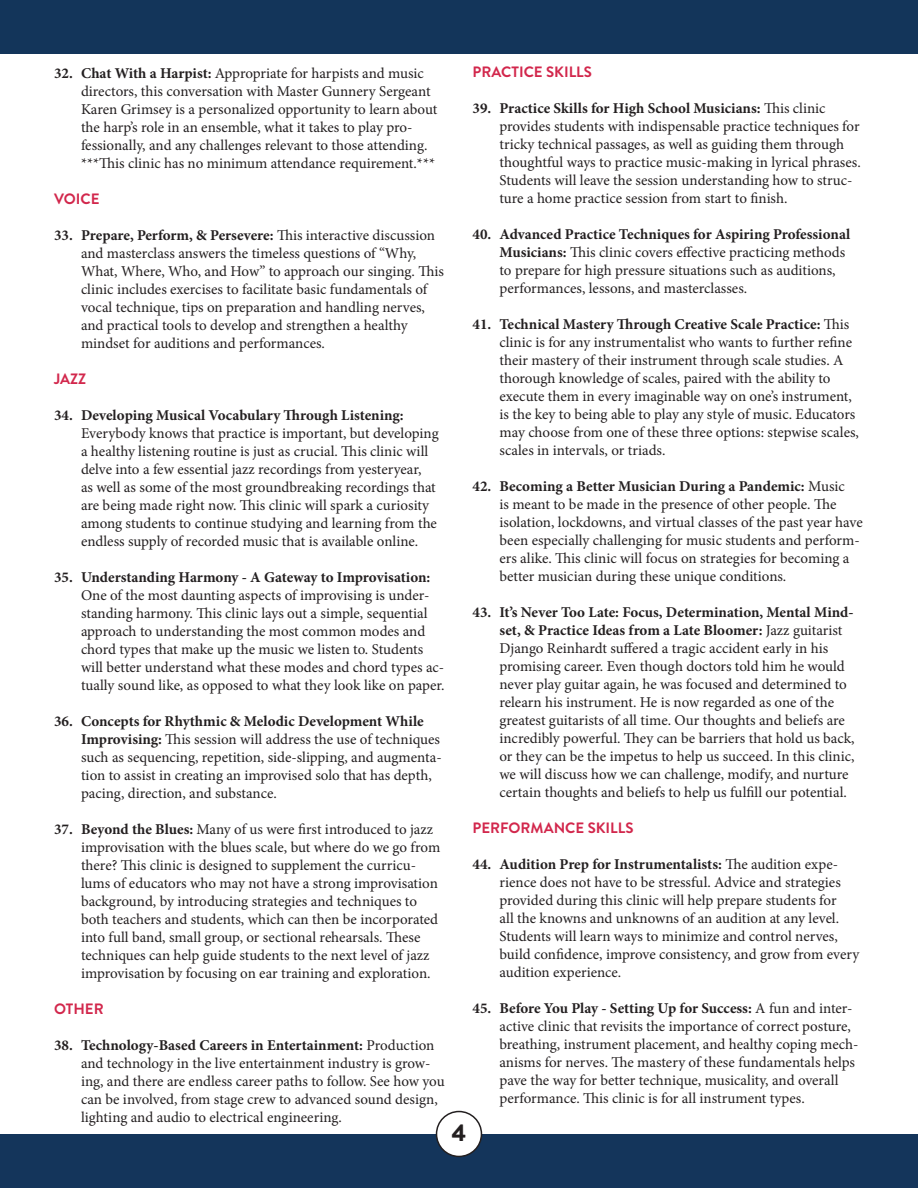
<style>
.page{position:relative;width:918px;height:1188px;background:#fff}
.page>*{position:absolute;margin:0;border:0;box-sizing:border-box;transform-origin:0 0}
.t1{font:900 24px "Brandon Grotesque";color:#231f20}
.t2{font:15px/18px "Minion Pro";color:#231f20}
.t3{font:700 15px "Brandon Grotesque";color:#d2274c}
.s1{font-weight:700}
</style>
<div class="page">
<div style="left:0;top:1134px;width:918px;height:54px;background:#14355b"></div>
<div style="left:0;top:0;width:918px;height:54px;background:#13355a"></div>
<div style="left:437px;top:1112px;width:44px;height:44px;background:#fff;border-radius:50%"></div>
<div style="left:436px;top:1111px;width:46px;height:46px;border:2px solid #231f20;border-radius:50%"></div>
<p class="t3" style="left:472px;top:62px;width:121px">PRACTICE SKILLS</p>
<p class="t2" style="left:500px;top:100px;width:363px;text-indent:-27px"><span class="s1">39. Practice Skills for High School Musicians:</span> This clinic provides students with indispensable practice techniques for tricky technical passages, as well as guiding them through thoughtful ways to practice music-making in lyrical phrases.<br>Students will leave the session understanding how to struc&shy;ture a home practice session from start to finish.</p>
<p class="t2" style="left:500px;top:226px;width:352px;text-indent:-27px"><span class="s1">40. Advanced Practice Techniques for Aspiring Professional Musicians:</span> This clinic covers effective practicing methods to prepare for high pressure situations such as auditions, performances, lessons, and masterclasses.</p>
<p class="t2" style="left:500px;top:316px;width:361px;text-indent:-27px"><span class="s1">41. Technical Mastery Through Creative Scale Practice:</span> This clinic is for any instrumentalist who wants to further refine their mastery of their instrument through scale studies. A thorough knowledge of scales, paired with the ability to execute them in every imaginable way on one’s instrument, is the key to being able to play any style of music. Educators may choose from one of these three options: stepwise scales, scales in intervals, or triads.</p>
<p class="t2" style="left:500px;top:478px;width:365px;text-indent:-27px"><span class="s1">42. Becoming a Better Musician During a Pandemic:</span> Music<br>is meant to be made in the presence of other people. The isolation, lockdowns, and virtual classes of the past year have been especially challenging for music students and perform&shy;ers alike. This clinic will focus on strategies for becoming a better musician during these unique conditions.</p>
<p class="t2" style="left:500px;top:604px;width:357px;text-indent:-27px"><span class="s1">43. It’s Never Too Late: Focus, Determination, Mental Mind&shy;set, &amp; Practice Ideas from a Late Bloomer:</span> Jazz guitarist Django Reinhardt suffered a tragic accident early in his promising career. Even though doctors told him he would never play guitar again, he was focused and determined to relearn his instrument. He is now regarded as one of the greatest guitarists of all time. Our thoughts and beliefs are incredibly powerful. They can be barriers that hold us back, or they can be the impetus to help us succeed. In this clinic, we will discuss how we can challenge, modify, and nurture certain thoughts and beliefs to help us fulfill our potential.</p>
<p class="t3" style="left:472px;top:818px;width:163px">PERFORMANCE SKILLS</p>
<p class="t2" style="left:500px;top:856px;width:361px;text-indent:-27px"><span class="s1">44. Audition Prep for Instrumentalists:</span> The audition expe&shy;rience does not have to be stressful. Advice and strategies provided during this clinic will help prepare students for<br>all the knowns and unknowns of an audition at any level.<br>Students will learn ways to minimize and control nerves, build confidence, improve consistency, and grow from every audition experience.</p>
<p class="t2" style="left:500px;top:1000px;width:360px;text-indent:-27px"><span class="s1">45. Before You Play - Setting Up for Success:</span> A fun and inter&shy;active clinic that revisits the importance of correct posture, breathing, instrument placement, and healthy coping mech&shy;anisms for nerves. The mastery of these fundamentals helps pave the way for better technique, musicality, and overall performance. This clinic is for all instrument types.</p>
<p class="t2" style="left:81px;top:64px;width:358px;text-indent:-27px"><span class="s1">32. Chat With a Harpist:</span> Appropriate for harpists and music directors, this conversation with Master Gunnery Sergeant Karen Grimsey is a personalized opportunity to learn about the harp’s role in an ensemble, what it takes to play pro&shy;fessionally, and any challenges relevant to those attending. ***This clinic has no minimum attendance requirement.***</p>
<p class="t3" style="left:54px;top:188px;width:47px">VOICE</p>
<p class="t2" style="left:81px;top:226px;width:364px;text-indent:-27px"><span class="s1">33. Prepare, Perform, &amp; Persevere:</span> This interactive discussion and masterclass answers the timeless questions of “Why, What, Where, Who, and How” to approach our singing. This clinic includes exercises to facilitate basic fundamentals of vocal technique, tips on preparation and handling nerves, and practical tools to develop and strengthen a healthy mindset for auditions and performances.</p>
<p class="t3" style="left:54px;top:368px;width:34px">JAZZ</p>
<p class="t2" style="left:81px;top:406px;width:359px;text-indent:-27px"><span class="s1">34. Developing Musical Vocabulary Through Listening:<br></span>Everybody knows that practice is important, but developing a healthy listening routine is just as crucial. This clinic will delve into a few essential jazz recordings from yesteryear,<br>as well as some of the most groundbreaking recordings that are being made right now. This clinic will spark a curiosity among students to continue studying and learning from the endless supply of recorded music that is available online.</p>
<p class="t2" style="left:81px;top:568px;width:365px;text-indent:-27px"><span class="s1">35. Understanding Harmony - A Gateway to Improvisation:<br></span>One of the most daunting aspects of improvising is under&shy;standing harmony. This clinic lays out a simple, sequential approach to understanding the most common modes and chord types that make up the music we listen to. Students will better understand what these modes and chord types ac&shy;tually sound like, as opposed to what they look like on paper.</p>
<p class="t2" style="left:81px;top:712px;width:362px;text-indent:-27px"><span class="s1">36. Concepts for Rhythmic &amp; Melodic Development While Improvising:</span> This session will address the use of techniques such as sequencing, repetition, side-slipping, and augmenta&shy;tion to assist in creating an improvised solo that has depth, pacing, direction, and substance.</p>
<p class="t2" style="left:81px;top:820px;width:361px;text-indent:-27px"><span class="s1">37. Beyond the Blues:</span> Many of us were first introduced to jazz improvisation with the blues scale, but where do we go from there? This clinic is designed to supplement the curricu&shy;lums of educators who may not have a strong improvisation background, by introducing strategies and techniques to both teachers and students, which can then be incorporated into full band, small group, or sectional rehearsals. These techniques can help guide students to the next level of jazz improvisation by focusing on ear training and exploration.</p>
<p class="t3" style="left:54px;top:998px;width:51px">OTHER</p>
<p class="t2" style="left:81px;top:1036px;width:365px;text-indent:-27px"><span class="s1">38. Technology-Based Careers in Entertainment:</span> Production and technology in the live entertainment industry is grow&shy;ing, and there are endless career paths to follow. See how you can be involved, from stage crew to advanced sound design, lighting and audio to electrical engineering.</p>
<p class="t1" style="left:452px;top:1116px;width:16px">4</p>
</div>
